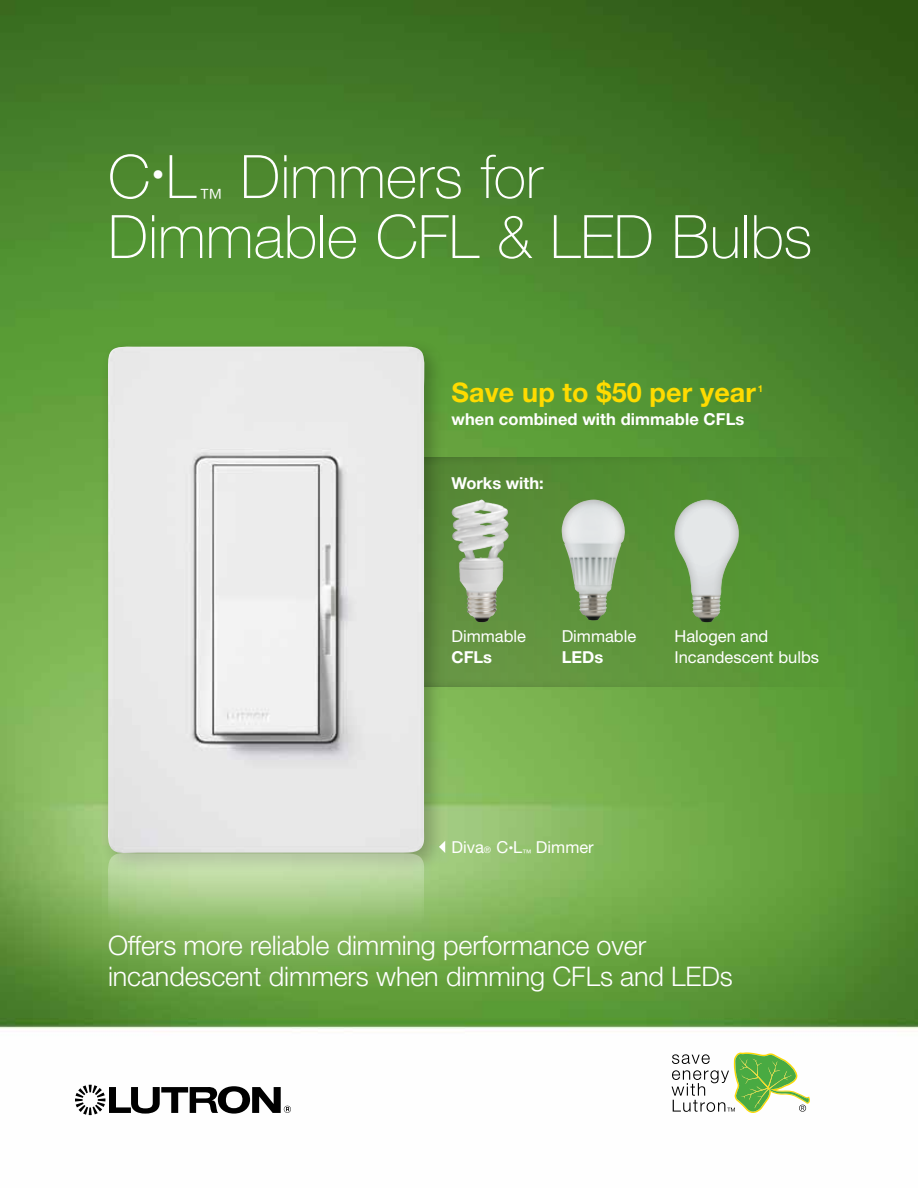
<style>
.page{position:relative;width:918px;height:1188px;background:#fff}
.page>*{position:absolute;margin:0;border:0;box-sizing:border-box;transform-origin:0 0}
.t1{font:100 60px/60px "Helvetica Neue LT Std";color:#fff}
.t2{font:300 27px/31.5px "Helvetica Neue LT Std";letter-spacing:-.005em;color:#fff}
.t3{font:700 27px "Helvetica Neue LT Std";letter-spacing:.005em;color:#ffdb00}
.t4{font:100 24px "Helvetica Neue LT Std";color:#fff}
.t5{font:16.5px/21px "Helvetica Neue LT Std";color:#fff}
.t6{font:700 16.5px "Helvetica Neue LT Std";letter-spacing:.005em;color:#fff}
.t7{font:700 9.6px "Helvetica Neue LT Std";color:#ffdb00}
.s1{font-size:60px}
.s2{font-weight:300}
.s3{font-size:9px}
</style>
<div class="page">
<img style="left:0;top:0;width:918px;height:1116px">
<div style="left:277px;top:456px;width:583px;height:232px;background:#000;opacity:.3"></div>
<img style="left:451px;top:500px;width:30px;height:116px">
<img style="left:562px;top:500px;width:63px;height:120px">
<img style="left:674px;top:500px;width:65px;height:122px">
<div style="left:99px;top:338px;width:347px;height:537px;background:#000;opacity:.25"></div>
<img style="left:106px;top:346px;width:320px;height:499px">
<div style="left:100px;top:845px;width:346px;height:94px;background:#000;opacity:.25"></div>
<img style="left:106px;top:853px;width:318px;height:173px">
<svg style="left:75px;top:1085px;width:216px;height:30px"></svg>
<svg style="left:672px;top:1052px;width:138px;height:61px"></svg>
<svg style="left:439px;top:841px;width:6px;height:12px"></svg>
<h1 class="t1" style="left:108px;top:147px;width:44px">C</h1>
<p class="t4" style="left:152px;top:161px;width:72px">•<span class="s1">L</span><span class="s2">™</span></p>
<h1 class="t1" style="left:108px;top:147px;width:706px;text-indent:132px">Dimmers for<br>Dimmable CFL &amp; LED Bulbs</h1>
<p class="t3" style="left:452px;top:376px;width:306px">Save up to $50 per year</p>
<p class="t7" style="left:758px;top:383px;width:7px">1</p>
<p class="t6" style="left:452px;top:408px;width:295px">when combined with dimmable CFLs</p>
<p class="t6" style="left:451px;top:473px;width:94px">Works with:</p>
<p class="t5" style="left:451px;top:626px;width:76px">Dimmable</p>
<p class="t6" style="left:451px;top:647px;width:42px">CFLs</p>
<p class="t5" style="left:562px;top:626px;width:76px">Dimmable</p>
<p class="t6" style="left:562px;top:647px;width:43px">LEDs</p>
<p class="t5" style="left:675px;top:626px;width:146px">Halogen and<br>Incandescent bulbs</p>
<p class="t5" style="left:451px;top:836px;width:144px">Diva<span class="s3">®</span> C<span class="s3">•</span>L<sub>™</sub> Dimmer</p>
<p class="t2" style="left:108px;top:929px;width:626px">Offers more reliable dimming performance over incandescent dimmers when dimming CFLs and LEDs</p>
</div>
